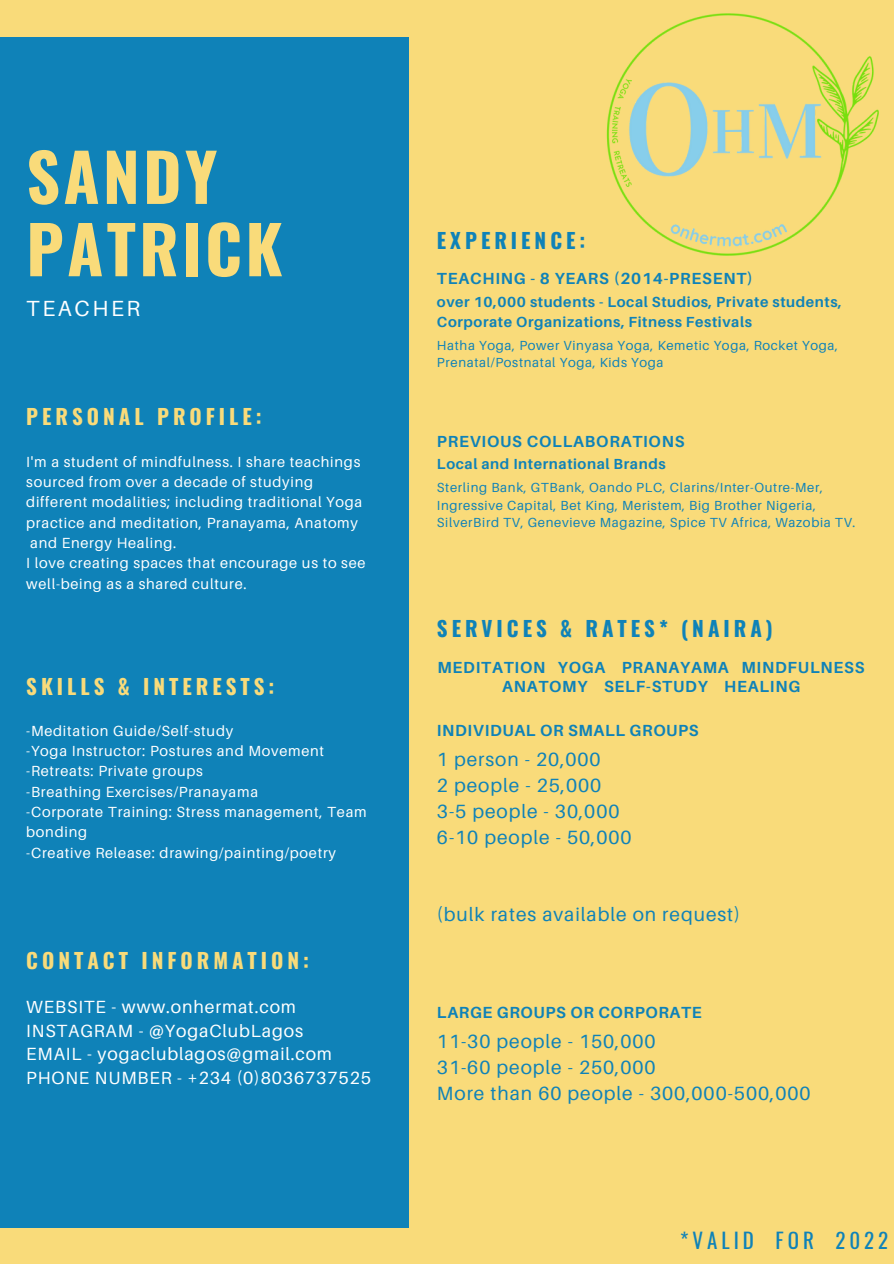
<style>
.page{position:relative;width:894px;height:1264px;background:#fff}
.page>*{position:absolute;margin:0;border:0;box-sizing:border-box;transform-origin:0 0}
.t1{font:700 65.7px/72.3px "Oswald";letter-spacing:.05em;color:#f9db7a}
.t2{font:21.9px "Aileron";letter-spacing:.12em;color:#fff}
.t3{font:700 21px "Oswald";letter-spacing:.19em;color:#f9db7a}
.t4{font:700 21px "Oswald";letter-spacing:.19em;color:#0f82b8}
.t5{font:21px "Oswald";letter-spacing:.19em;color:#0f82b8}
.t6{font:19.2px/26px "Aileron";letter-spacing:.05em;color:#0f82b8}
.t7{font:17.7px/23.7px "Aileron";letter-spacing:.05em;color:#fff}
.t8{font:700 16.05px/19.2px "Aileron";letter-spacing:.05em;color:#0f82b8;text-align:center}
.t9{font:14.7px/20.2px "Aileron";letter-spacing:.05em;color:#fff}
.t10{font:700 14.55px/19.6px "Aileron";letter-spacing:.04em;color:#0f82b8}
.t11{font:13.2px/17.5px "Aileron";letter-spacing:.05em;color:#0f82b8}
</style>
<div class="page">
<div style="left:0;top:0;width:893px;height:1263px;background:#f9db7a"></div>
<div style="left:0;top:37px;width:408px;height:1190px;background:#0f82b8"></div>
<img style="left:606px;top:13px;width:273px;height:243px">
<h1 class="t1" style="left:26px;top:138px;width:258px">SANDY<br>PATRICK</h1>
<h2 class="t2" style="left:26px;top:295px;width:115px">TEACHER</h2>
<h3 class="t3" style="left:26px;top:400px;width:237px">PERSONAL PROFILE:</h3>
<p class="t9" style="left:26px;top:451px;width:340px">I'm a student of mindfulness. I share teachings sourced from over a decade of studying different modalities; including traditional Yoga practice and meditation, Pranayama, Anatomy and Energy Healing.<br>I love creating spaces that encourage us to see well-being as a shared culture.</p>
<h3 class="t3" style="left:26px;top:670px;width:249px">SKILLS &amp; INTERESTS:</h3>
<p class="t9" style="left:26px;top:720px;width:342px">-Meditation Guide/Self-study<br>-Yoga Instructor: Postures and Movement -Retreats: Private groups<br>-Breathing Exercises/Pranayama<br>-Corporate Training: Stress management, Team bonding<br>-Creative Release: drawing/painting/poetry</p>
<h3 class="t3" style="left:26px;top:944px;width:284px">CONTACT INFORMATION:</h3>
<p class="t7" style="left:26px;top:994px;width:346px">WEBSITE - www.onhermat.com<br>INSTAGRAM - @YogaClubLagos<br>EMAIL - yogaclublagos@gmail.com<br>PHONE NUMBER - +234 (0)8036737525</p>
<h3 class="t4" style="left:437px;top:224px;width:150px">EXPERIENCE:</h3>
<p class="t8" style="left:437px;top:269px;width:317px">TEACHING - 8 YEARS (2014-PRESENT)</p>
<p class="t10" style="left:437px;top:292px;width:406px">over 10,000 students - Local Studios, Private students,<br>Corporate Organizations, Fitness Festivals</p>
<p class="t11" style="left:437px;top:336px;width:402px">Hatha Yoga, Power Vinyasa Yoga, Kemetic Yoga, Rocket Yoga,<br>Prenatal/Postnatal Yoga, Kids Yoga</p>
<p class="t8" style="left:437px;top:431px;width:249px">PREVIOUS COLLABORATIONS</p>
<p class="t10" style="left:437px;top:454px;width:230px">Local and International Brands</p>
<p class="t11" style="left:437px;top:478px;width:420px">Sterling Bank, GTBank, Oando PLC, Clarins/Inter-Outre-Mer,<br>Ingressive Capital, Bet King, Meristem, Big Brother Nigeria,<br>SilverBird TV, Genevieve Magazine, Spice TV Africa, Wazobia TV.</p>
<h3 class="t4" style="left:437px;top:612px;width:337px">SERVICES &amp; RATES* (NAIRA)</h3>
<p class="t8" style="left:437px;top:657px;width:428px">MEDITATION YOGA PRANAYAMA MINDFULNESS<br>ANATOMY SELF-STUDY HEALING</p>
<p class="t8" style="left:437px;top:720px;width:263px">INDIVIDUAL OR SMALL GROUPS</p>
<h3 class="t6" style="left:437px;top:745px;width:196px">1 person - 20,000<br>2 people - 25,000<br>3-5 people - 30,000<br>6-10 people - 50,000</h3>
<h3 class="t6" style="left:437px;top:901px;width:305px">(bulk rates available on request)</h3>
<p class="t8" style="left:437px;top:1002px;width:266px">LARGE GROUPS OR CORPORATE</p>
<h3 class="t6" style="left:437px;top:1028px;width:375px">11-30 people - 150,000<br>31-60 people - 250,000<br>More than 60 people - 300,000-500,000</h3>
<h3 class="t5" style="left:680px;top:1223px;width:209px">*VALID FOR 2022</h3>
</div>
